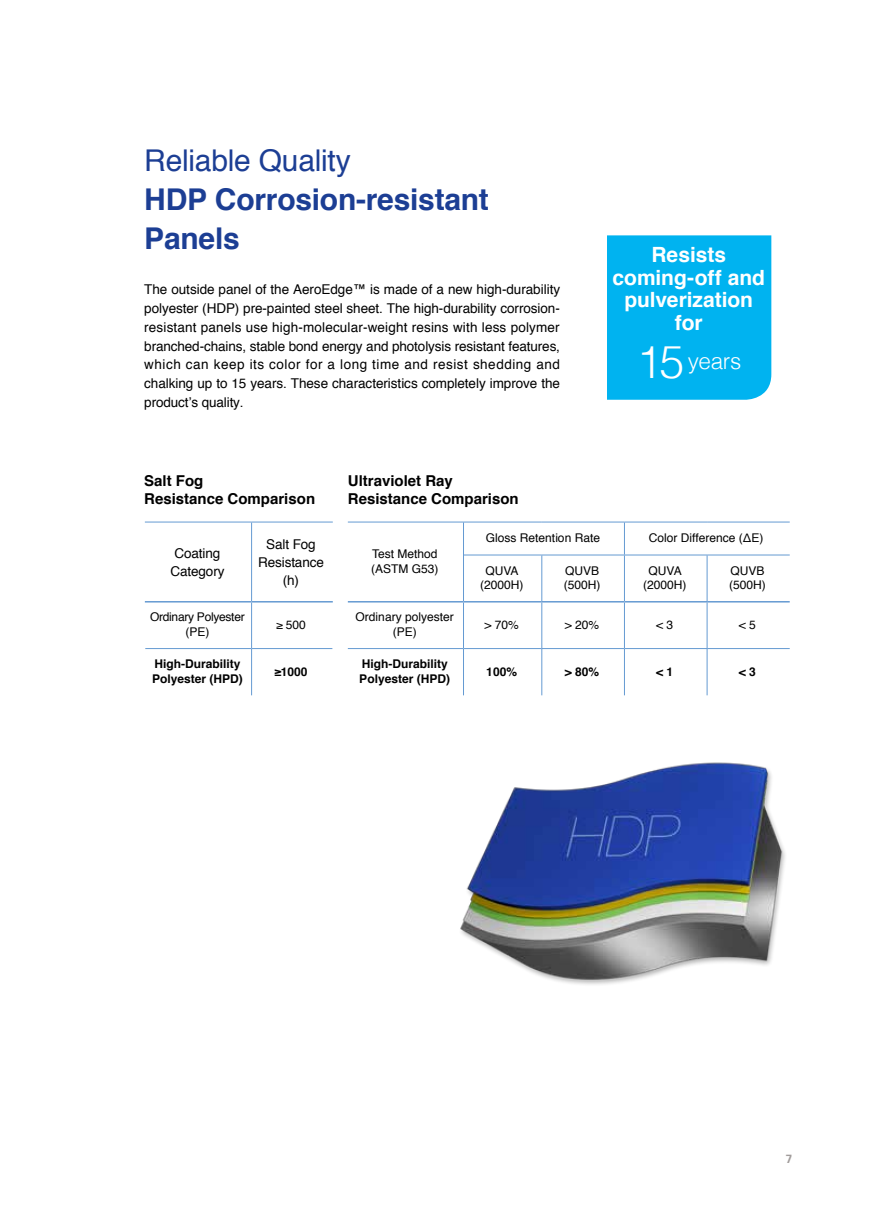
<style>
.page{position:relative;width:893px;height:1212px;background:#fff}
.page>*{position:absolute;margin:0;border:0;box-sizing:border-box;transform-origin:0 0}
.t1{font:700 30px/39px "Helvetica";letter-spacing:-.01em;color:#1c3e94}
.t2{font:30px "Helvetica";letter-spacing:-.01em;color:#1c3e94}
.t3{font:300 22.5px "Helvetica";letter-spacing:-.01em;color:#fff}
.t4{font:700 21px/22.5px "Helvetica";color:#fff;text-align:center}
.t5{font:700 15px/18px "Helvetica";color:#000}
.t6{font:13.5px/18.8px "Helvetica";letter-spacing:-.01em;color:#000;text-align:center}
.t7{font:12px/14.4px "Helvetica";color:#000}
.t8{font:700 12px/15px "Helvetica";color:#000}
.t9{font:12px/15px "Helvetica";letter-spacing:-.025em;color:#000;text-align:center}
.t10{font:12px "FZDHTJW GB1 0";color:#a19c9b}
.s1{font-size:45px}
</style>
<div class="page">
<hr style="left:251px;top:522px;width:1px;height:79px;background:#659ad2">
<hr style="left:145px;top:601px;width:107px;height:1px;background:#659ad2">
<hr style="left:252px;top:601px;width:81px;height:1px;background:#659ad2">
<hr style="left:251px;top:602px;width:1px;height:46px;background:#659ad2">
<hr style="left:251px;top:649px;width:1px;height:46px;background:#659ad2">
<hr style="left:145px;top:648px;width:107px;height:1px;background:#659ad2">
<hr style="left:252px;top:648px;width:80px;height:1px;background:#659ad2">
<hr style="left:145px;top:522px;width:107px;height:1px;background:#659ad2">
<hr style="left:252px;top:522px;width:81px;height:1px;background:#659ad2">
<hr style="left:463px;top:602px;width:1px;height:46px;background:#659ad2">
<hr style="left:624px;top:602px;width:1px;height:46px;background:#659ad2">
<hr style="left:463px;top:649px;width:1px;height:46px;background:#659ad2">
<hr style="left:624px;top:649px;width:1px;height:46px;background:#659ad2">
<hr style="left:348px;top:648px;width:115px;height:1px;background:#659ad2">
<hr style="left:463px;top:648px;width:79px;height:1px;background:#659ad2">
<hr style="left:542px;top:648px;width:82px;height:1px;background:#659ad2">
<hr style="left:624px;top:648px;width:83px;height:1px;background:#659ad2">
<hr style="left:707px;top:648px;width:83px;height:1px;background:#659ad2">
<hr style="left:541px;top:602px;width:1px;height:46px;background:#659ad2">
<hr style="left:707px;top:602px;width:1px;height:46px;background:#659ad2">
<hr style="left:541px;top:649px;width:1px;height:46px;background:#659ad2">
<hr style="left:707px;top:649px;width:1px;height:46px;background:#659ad2">
<hr style="left:348px;top:522px;width:115px;height:1px;background:#659ad2">
<hr style="left:463px;top:522px;width:79px;height:1px;background:#659ad2">
<hr style="left:463px;top:522px;width:1px;height:33px;background:#659ad2">
<hr style="left:542px;top:522px;width:82px;height:1px;background:#659ad2">
<hr style="left:624px;top:522px;width:83px;height:1px;background:#659ad2">
<hr style="left:624px;top:522px;width:1px;height:33px;background:#659ad2">
<hr style="left:707px;top:522px;width:83px;height:1px;background:#659ad2">
<hr style="left:348px;top:601px;width:115px;height:1px;background:#659ad2">
<hr style="left:463px;top:555px;width:1px;height:46px;background:#659ad2">
<hr style="left:541px;top:555px;width:1px;height:46px;background:#659ad2">
<hr style="left:624px;top:555px;width:1px;height:46px;background:#659ad2">
<hr style="left:707px;top:555px;width:1px;height:46px;background:#659ad2">
<hr style="left:463px;top:601px;width:79px;height:1px;background:#659ad2">
<hr style="left:542px;top:601px;width:82px;height:1px;background:#659ad2">
<hr style="left:624px;top:601px;width:83px;height:1px;background:#659ad2">
<hr style="left:707px;top:601px;width:83px;height:1px;background:#659ad2">
<hr style="left:464px;top:555px;width:78px;height:1px;background:#659ad2">
<hr style="left:542px;top:555px;width:82px;height:1px;background:#659ad2">
<hr style="left:624px;top:555px;width:83px;height:1px;background:#659ad2">
<hr style="left:707px;top:555px;width:83px;height:1px;background:#659ad2">
<img style="left:460px;top:762px;width:325px;height:223px">
<div style="left:607px;top:235px;width:164px;height:165px;background:#00b3f0"></div>
<h1 class="t2" style="left:144px;top:137px;width:208px">Reliable Quality</h1>
<h1 class="t1" style="left:144px;top:180px;width:346px">HDP Corrosion-resistant<br>Panels</h1>
<p class="t6" style="left:144px;top:281px;width:417px;text-align:justify">The outside panel of the AeroEdge™ is made of a new high-durability polyester (HDP) pre-painted steel sheet. The high-durability corrosion&shy;resistant panels use high-molecular-weight resins with less polymer branched-chains, stable bond energy and photolysis resistant features, which can keep its color for a long time and resist shedding and chalking up to 15 years. These characteristics completely improve the product’s quality.</p>
<p class="t5" style="left:144px;top:472px;width:172px">Salt Fog<br>Resistance Comparison</p>
<p class="t5" style="left:348px;top:472px;width:172px">Ultraviolet Ray<br>Resistance Comparison</p>
<h3 class="t4" style="left:613px;top:244px;width:154px">Resists coming-off and pulverization for</h3>
<h2 class="t3" style="left:637px;top:342px;width:106px"><span class="s1">15</span>years</h2>
<p class="t6" style="left:170px;top:545px;width:56px;line-height:18px">Coating<br>Category</p>
<p class="t6" style="left:258px;top:536px;width:67px;line-height:18px">Salt Fog<br>Resistance (h)</p>
<p class="t9" style="left:150px;top:610px;width:96px">Ordinary Polyester (PE)</p>
<p class="t7" style="left:276px;top:618px;width:31px">≥ 500</p>
<p class="t8" style="left:152px;top:656px;width:92px">High-Durability<br>Polyester (HPD)</p>
<p class="t8" style="left:274px;top:664px;width:35px">≥1000</p>
<p class="t7" style="left:371px;top:547px;width:69px;line-height:15px">Test Method (ASTM G53)</p>
<p class="t7" style="left:486px;top:531px;width:116px">Gloss Retention Rate</p>
<p class="t7" style="left:649px;top:531px;width:116px">Color Difference (ΔE)</p>
<p class="t7" style="left:480px;top:564px;width:45px;text-align:center">QUVA (2000H)</p>
<p class="t7" style="left:564px;top:564px;width:38px">QUVB (500H)</p>
<p class="t7" style="left:643px;top:564px;width:45px;text-align:center">QUVA (2000H)</p>
<p class="t7" style="left:729px;top:564px;width:38px">QUVB (500H)</p>
<p class="t7" style="left:356px;top:610px;width:100px;line-height:15px;text-align:center">Ordinary polyester (PE)</p>
<p class="t7" style="left:484px;top:618px;width:36px">&gt; 70%</p>
<p class="t7" style="left:565px;top:618px;width:36px">&gt; 20%</p>
<p class="t7" style="left:656px;top:618px;width:19px">&lt; 3</p>
<p class="t7" style="left:739px;top:618px;width:19px">&lt; 5</p>
<p class="t8" style="left:359px;top:656px;width:92px">High-Durability<br>Polyester (HPD)</p>
<p class="t8" style="left:486px;top:664px;width:32px">100%</p>
<p class="t8" style="left:565px;top:664px;width:36px">&gt; 80%</p>
<p class="t8" style="left:656px;top:664px;width:19px">&lt; 1</p>
<p class="t8" style="left:739px;top:664px;width:19px">&lt; 3</p>
<p class="t10" style="left:786px;top:1152px;width:8px">7</p>
</div>
